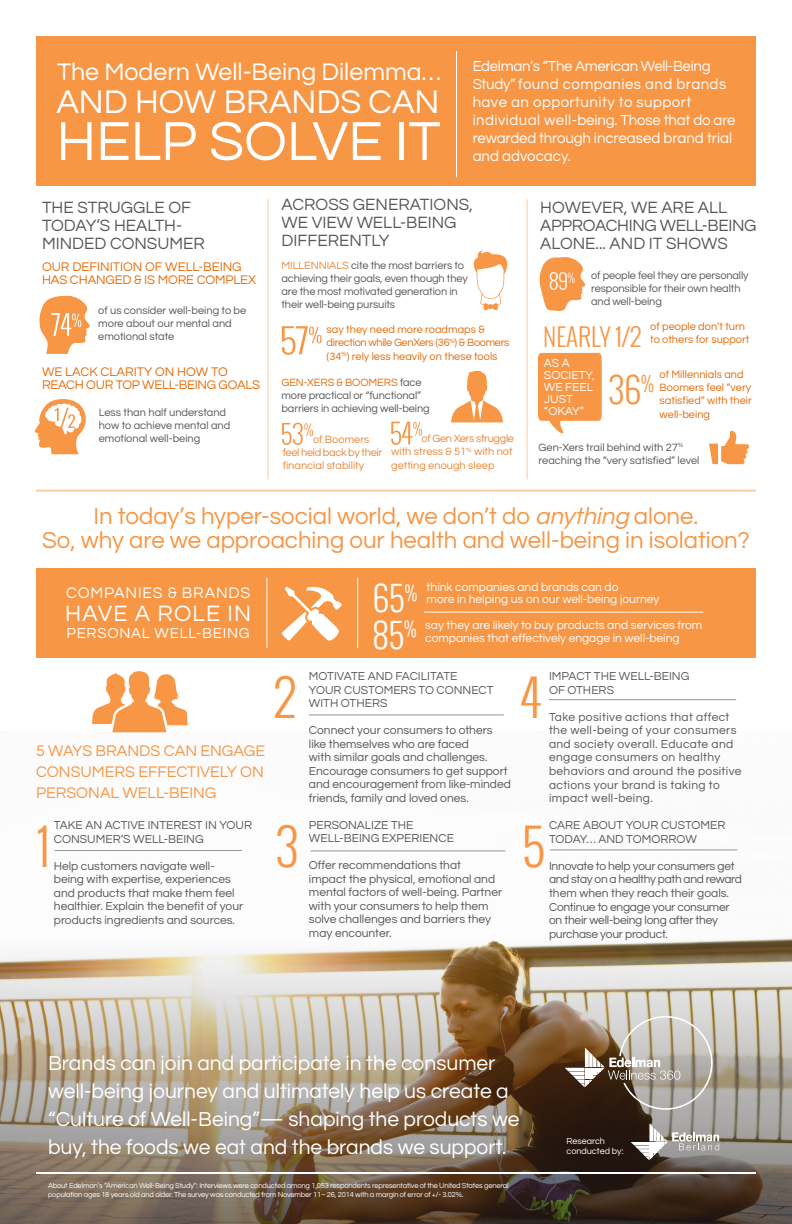
<style>
.page{position:relative;width:792px;height:1224px;background:#fff}
.page>*{position:absolute;margin:0;border:0;box-sizing:border-box;transform-origin:0 0}
.t1{font:57px "Questrial";color:#fff}
.t2{font:300 50px "Oswald";color:#f79645}
.t3{font:300 35px "Oswald";color:#f79645}
.t4{font:34px "Questrial";color:#fff}
.t5{font:300 34px "Oswald";color:#fff}
.t6{font:25px "Questrial";color:#fff}
.t7{font:300 25px "Oswald";color:#f79645}
.t8{font:24px/24px "Questrial";color:#f79645;text-align:center}
.t9{font:23.1px "Questrial";letter-spacing:.05em;color:#fff}
.t10{font:21px/28px "Questrial";color:#fff}
.t11{font:17px/18px "Questrial";color:#57585a}
.t12{font:16px/21px "Questrial";color:#f79645;text-align:justify}
.t13{font:15.9px "Questrial";letter-spacing:.05em;color:#fff}
.t14{font:15px/18px "Questrial";color:#fff}
.t15{font:15px "Questrial";letter-spacing:.05em;color:#fff}
.t16{font:13px/13px "Questrial";letter-spacing:-.01em;color:#e46c0a}
.t17{font:12px/13.5px "Questrial";color:#57585a}
.t18{font:12px/13.6px "Questrial";letter-spacing:.03em;color:#57585a}
.t19{font:12px/12px "Questrial";color:#fff}
.t20{font:12px/13.6px "Questrial";letter-spacing:-.02em;color:#57585a}
.t21{font:11px/13.2px "Questrial";letter-spacing:-.01em;color:#57585a}
.t22{font:11px/13.2px "Questrial";color:#e46c0a}
.t23{font:11px/13.2px "Questrial";color:#e9893b}
.t24{font:9px/10px "Questrial";color:#fff}
.t25{font:7.5px/9px "Questrial";letter-spacing:-.02em;color:#fff}
.s1{color:#e9893b}
.s2{color:#e46c0a}
.s3{font-style:italic}
</style>
<div class="page">
<svg style="left:282px;top:423px;width:31px;height:22px"></svg>
<svg style="left:473px;top:250px;width:35px;height:60px"></svg>
<svg style="left:391px;top:422px;width:31px;height:23px"></svg>
<svg style="left:282px;top:326px;width:40px;height:29px"></svg>
<svg style="left:451px;top:370px;width:52px;height:52px"></svg>
<div style="left:36px;top:568px;width:720px;height:89px;background:#f79645"></div>
<div style="left:36px;top:36px;width:720px;height:150px;background:#f79645"></div>
<img style="left:0;top:942px;width:792px;height:282px">
<img style="left:634px;top:1016px;width:63px;height:12px">
<svg style="left:625px;top:1028px;width:12px;height:12px"></svg>
<svg style="left:694px;top:1028px;width:12px;height:12px"></svg>
<img style="left:619px;top:1039px;width:8px;height:9px">
<img style="left:701px;top:1039px;width:12px;height:55px">
<svg style="left:565px;top:1048px;width:115px;height:56px;background:#87796b"></svg>
<svg style="left:689px;top:1091px;width:12px;height:13px"></svg>
<img style="left:642px;top:1102px;width:47px;height:8px">
<hr style="left:36px;top:490px;width:720px;height:2px;background:#fbcba2">
<hr style="left:267px;top:199px;width:1px;height:280px;background:#fbcba2">
<hr style="left:526px;top:199px;width:2px;height:280px;background:#fbcba2">
<hr style="left:456px;top:51px;width:1px;height:126px;background:#fff">
<hr style="left:266px;top:578px;width:1px;height:70px;background:#fff">
<svg style="left:282px;top:587px;width:60px;height:54px"></svg>
<hr style="left:424px;top:612px;width:279px;height:1px;background:#fff">
<hr style="left:357px;top:578px;width:1px;height:70px;background:#fff">
<hr style="left:55px;top:850px;width:187px;height:1px;background:#939598">
<svg style="left:34px;top:399px;width:52px;height:55px"></svg>
<hr style="left:309px;top:714px;width:195px;height:1px;background:#939598">
<hr style="left:310px;top:850px;width:195px;height:1px;background:#939598">
<hr style="left:549px;top:699px;width:187px;height:1px;background:#939598">
<hr style="left:550px;top:849px;width:187px;height:1px;background:#939598">
<svg style="left:92px;top:671px;width:96px;height:61px"></svg>
<svg style="left:39px;top:295px;width:51px;height:59px"></svg>
<svg style="left:538px;top:353px;width:64px;height:81px;background:#f8a561"></svg>
<svg style="left:539px;top:257px;width:47px;height:54px"></svg>
<svg style="left:709px;top:431px;width:40px;height:33px"></svg>
<hr style="left:36px;top:1172px;width:720px;height:2px;background:#fff">
<svg style="left:631px;top:1123px;width:88px;height:37px"></svg>
<p class="t6" style="left:57px;top:60px;width:386px">The Modern Well-Being Dilemma…</p>
<p class="t4" style="left:56px;top:85px;width:385px">AND HOW BRANDS CAN</p>
<p class="t1" style="left:56px;top:113px;width:386px">HELP SOLVE IT</p>
<p class="t14" style="left:473px;top:58px;width:264px">Edelman’s “The American Well-Being<br>Study” found companies and brands have an opportunity to support individual well-being. Those that do are rewarded through increased brand trial and advocacy.</p>
<p class="t11" style="left:42px;top:199px;width:164px">THE STRUGGLE OF<br>TODAY’S HEALTH-<br>MINDED CONSUMER</p>
<p class="t16" style="left:42px;top:261px;width:216px">OUR DEFINITION OF WELL-BEING<br>HAS CHANGED &amp; IS MORE COMPLEX</p>
<p class="t21" style="left:98px;top:304px;width:150px">of us consider well-being to be more about our mental and emotional state</p>
<p class="t16" style="left:42px;top:365px;width:220px">WE LACK CLARITY ON HOW TO<br>REACH OUR TOP WELL-BEING GOALS</p>
<p class="t21" style="left:99px;top:406px;width:133px">Less than half understand how to achieve mental and emotional well-being</p>
<p class="t11" style="left:282px;top:196px;width:193px">ACROSS GENERATIONS,<br>WE VIEW WELL-BEING<br>DIFFERENTLY</p>
<p class="t21" style="left:282px;top:259px;width:188px"><span class="s1">MILLENNIALS</span> cite the most barriers to achieving their goals, even though they are the most motivated generation in their well-being pursuits</p>
<p class="t22" style="left:327px;top:323px;width:184px">say they need more roadmaps &amp; direction while GenXers (36<sup>%</sup>) &amp; Boomers (34<sup>%</sup>) rely less heavily on these tools</p>
<p class="t21" style="left:282px;top:376px;width:150px"><span class="s2">GEN-XERS &amp; BOOMERS</span> face more practical or “functional” barriers in achieving well-being</p>
<p class="t23" style="left:283px;top:433px;width:101px;text-indent:30px">of Boomers feel held back by their financial stability</p>
<p class="t23" style="left:391px;top:432px;width:124px;text-indent:30px">of Gen Xers struggle with stress &amp; 51<sup>%</sup> with not getting enough sleep</p>
<p class="t11" style="left:540px;top:199px;width:218px">HOWEVER, WE ARE ALL<br>APPROACHING WELL-BEING<br>ALONE... AND IT SHOWS</p>
<p class="t21" style="left:591px;top:269px;width:159px">of people feel they are personally responsible for their own health and well-being</p>
<p class="t22" style="left:650px;top:320px;width:96px">of people don’t turn</p>
<p class="t7" style="left:543px;top:318px;width:100px">NEARLY 1/2</p>
<p class="t22" style="left:650px;top:334px;width:101px">to others for support</p>
<p class="t19" style="left:544px;top:358px;width:52px">AS A<br>SOCIETY,<br>WE FEEL<br>JUST “OKAY”</p>
<p class="t3" style="left:609px;top:364px;width:47px">36<sup>%</sup></p>
<p class="t22" style="left:660px;top:368px;width:94px">of Millennials and<br>Boomers feel “very satisfied” with their well-being</p>
<p class="t21" style="left:539px;top:441px;width:162px">Gen-Xers trail behind with 27<sup>% </sup>reaching the “very satisfied” level</p>
<p class="t8" style="left:42px;top:505px;width:709px">In today’s hyper-social world, we don’t do <span class="s3">anything</span> alone.<br>So, why are we approaching our health and well-being in isolation?</p>
<p class="t13" style="left:66px;top:585px;width:186px">COMPANIES &amp; BRANDS</p>
<p class="t9" style="left:65px;top:602px;width:187px">HAVE A ROLE IN</p>
<p class="t15" style="left:67px;top:626px;width:185px">PERSONAL WELL-BEING</p>
<p class="t2" style="left:274px;top:661px;width:24px">2</p>
<p class="t12" style="left:36px;top:741px;width:231px">5 WAYS BRANDS CAN ENGAGE CONSUMERS EFFECTIVELY ON PERSONAL WELL-BEING</p>
<p class="t17" style="left:54px;top:819px;width:200px">TAKE AN ACTIVE INTEREST IN YOUR<br>CONSUMER’S WELL-BEING</p>
<p class="t17" style="left:54px;top:860px;width:191px">Help customers navigate well&shy;being with expertise, experiences and products that make them feel healthier. Explain the benefit of your products ingredients and sources.</p>
<p class="t2" style="left:37px;top:809px;width:14px">1</p>
<p class="t2" style="left:276px;top:809px;width:24px">3</p>
<p class="t5" style="left:373px;top:573px;width:46px">65<sup>%</sup></p>
<p class="t5" style="left:373px;top:610px;width:45px">85<sup>%</sup></p>
<p class="t19" style="left:427px;top:581px;width:234px;line-height:12.5px">think companies and brands can do<br>more in helping us on our well-being journey</p>
<p class="t19" style="left:425px;top:619px;width:279px;line-height:12.5px">say they are likely to buy products and services from companies that effectively engage in well-being</p>
<p class="t17" style="left:309px;top:670px;width:186px">MOTIVATE AND FACILITATE<br>YOUR CUSTOMERS TO CONNECT<br>WITH OTHERS</p>
<p class="t17" style="left:309px;top:724px;width:203px">Connect your consumers to others like themselves who are faced<br>with similar goals and challenges.<br>Encourage consumers to get support and encouragement from like-minded friends, family and loved ones.</p>
<p class="t17" style="left:309px;top:818px;width:147px">PERSONALIZE THE<br>WELL-BEING EXPERIENCE</p>
<p class="t17" style="left:309px;top:859px;width:195px">Offer recommendations that<br>impact the physical, emotional and mental factors of well-being. Partner with your consumers to help them solve challenges and barriers they may encounter.</p>
<p class="t17" style="left:549px;top:670px;width:142px">IMPACT THE WELL-BEING<br>OF OTHERS</p>
<p class="t18" style="left:549px;top:710px;width:194px">Take positive actions that affect the well-being of your consumers and society overall. Educate and engage consumers on healthy behaviors and around the positive actions your brand is taking to impact well-being.</p>
<p class="t17" style="left:549px;top:819px;width:178px">CARE ABOUT YOUR CUSTOMER<br>TODAY… AND TOMORROW</p>
<p class="t20" style="left:549px;top:859px;width:194px">Innovate to help your consumers get and stay on a healthy path and reward them when they reach their goals.<br>Continue to engage your consumer on their well-being long after they purchase your product.</p>
<p class="t2" style="left:521px;top:661px;width:22px">4</p>
<p class="t2" style="left:522px;top:810px;width:25px">5</p>
<p class="t10" style="left:48px;top:1050px;width:473px">Brands can join and participate in the consumer well-being journey and ultimately help us create a “Culture of Well-Being”— shaping the products we buy, the foods we eat and the brands we support.</p>
<p class="t25" style="left:48px;top:1181px;width:462px">About Edelman’s “American Well-Being Study”: Interviews were conducted among 1,053 respondents representative of the United States general population ages 18 years old and older. The survey was conducted from November 11– 26, 2014 with a margin of error of +/- 3.02%.</p>
<p class="t24" style="left:566px;top:1136px;width:59px">Research conducted by:</p>
</div>
